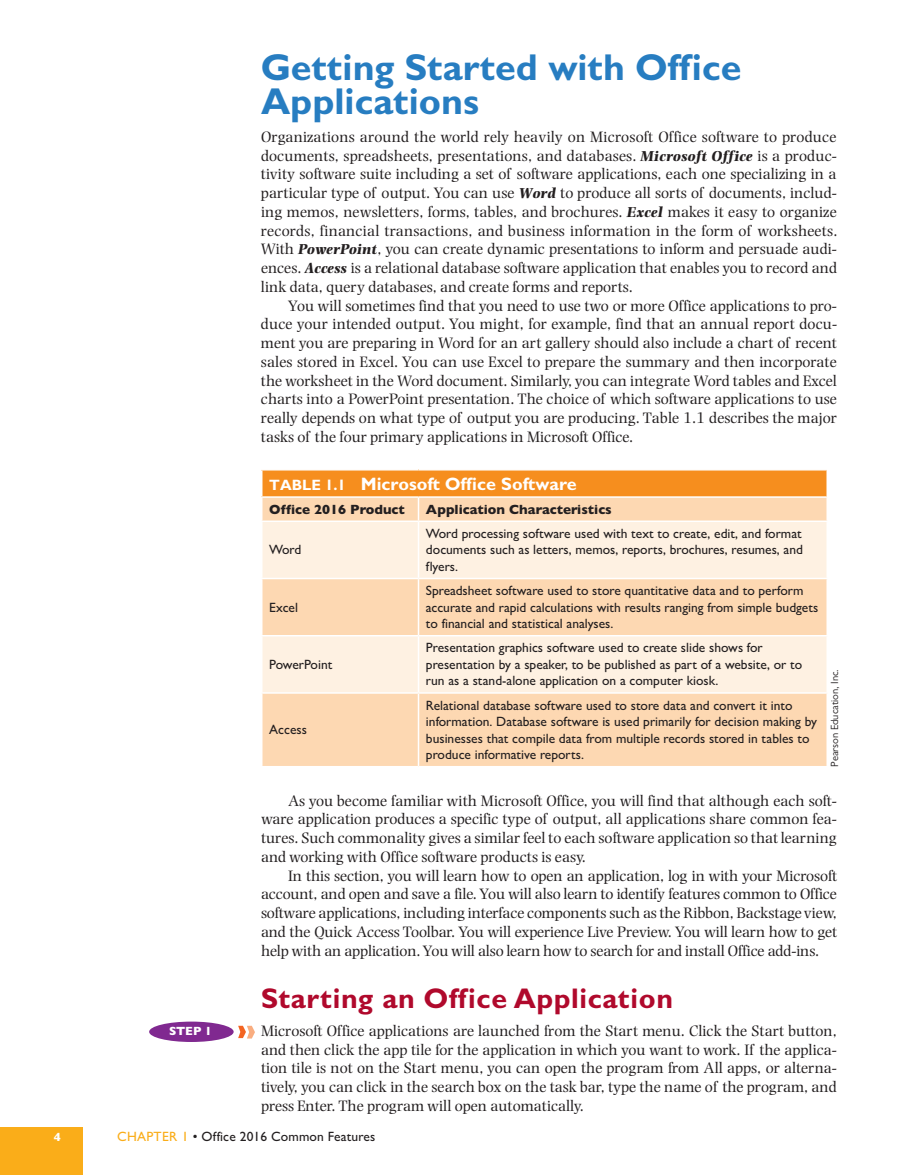
<style>
.page{position:relative;width:918px;height:1175px;background:#fff}
.page>*{position:absolute;margin:0;border:0;box-sizing:border-box;transform-origin:0 0}
.t1{font:700 37.5px/34.5px "Gill Sans MT Pro";color:#277dc1}
.t2{font:700 28.5px "Gill Sans MT Pro";letter-spacing:.02em;color:#b0092c}
.t3{font:700 18px "Gill Sans MT Pro";color:#fff}
.t4{font:15.75px/18.8px "Photina MT Pro";color:#231f20;text-align:justify}
.t5{font:500 13.5px/16.5px "Gill Sans MT Pro";color:#231f20}
.t6{font:800 13.5px "Gill Sans MT Pro";color:#231f20}
.t7{font:800 12px "Gill Sans MT Pro";color:#fff}
.t8{font:10.5px "Gill Sans MT Pro";color:#231f20}
.s1{font-weight:700;font-style:italic;font-size:15px}
.s2{font-size:15px}
.s3{color:#faad19}
</style>
<div class="page">
<div style="left:0;top:1126px;width:83px;height:48px;background:#faad19"></div>
<div style="left:149px;top:1021px;width:85px;height:21px;background:#802990;border-radius:50%"></div>
<svg style="left:238px;top:1025px;width:17px;height:13px"></svg>
<div style="left:262px;top:522px;width:564px;height:56px;background:#fef1e2"></div>
<svg style="left:262px;top:579px;width:564px;height:187px;background:#fddfc1"></svg>
<hr style="left:418px;top:522px;width:1px;height:56px;background:#fff">
<hr style="left:418px;top:579px;width:1px;height:56px;background:#fff">
<hr style="left:261px;top:635px;width:157px;height:1px;background:#fff">
<hr style="left:418px;top:635px;width:410px;height:1px;background:#fff">
<hr style="left:418px;top:636px;width:1px;height:56px;background:#fff">
<hr style="left:261px;top:692px;width:157px;height:1px;background:#fff">
<hr style="left:418px;top:692px;width:410px;height:1px;background:#fff">
<hr style="left:418px;top:693px;width:1px;height:73px;background:#fff">
<svg style="left:261px;top:470px;width:566px;height:51px;background:#f9b267"></svg>
<hr style="left:826px;top:470px;width:2px;height:26px;background:#fff">
<hr style="left:261px;top:496px;width:157px;height:2px;background:#fff">
<hr style="left:418px;top:496px;width:410px;height:2px;background:#fff">
<p class="t1" style="left:261px;top:49px;width:482px">Getting Started with Office<br>Applications</p>
<p class="t4" style="left:261px;top:127px;width:577px">Organizations around the world rely heavily on Microsoft Office software to produce</p>
<p class="t4" style="left:261px;top:146px;width:578px">documents, spreadsheets, presentations, and databases. <span class="s1">Microsoft Office</span> is a produc-</p>
<p class="t4" style="left:261px;top:165px;width:577px">tivity software suite including a set of software applications, each one specializing in a</p>
<p class="t4" style="left:261px;top:184px;width:577px">particular type of output. You can use <span class="s1">Word</span> to produce all sorts of documents, includ-</p>
<p class="t4" style="left:261px;top:202px;width:577px">ing memos, newsletters, forms, tables, and brochures. <span class="s1">Excel</span> makes it easy to organize</p>
<p class="t4" style="left:261px;top:221px;width:578px">records, financial transactions, and business information in the form of worksheets.</p>
<p class="t4" style="left:261px;top:240px;width:578px">With <span class="s1">PowerPoint</span>, you can create dynamic presentations to inform and persuade audi-</p>
<p class="t4" style="left:261px;top:259px;width:578px">ences. <span class="s1">Access</span> is a relational database software application that enables you to record and</p>
<p class="t4" style="left:261px;top:277px;width:373px">link data, query databases, and create forms and reports.</p>
<p class="t4" style="left:288px;top:296px;width:550px">You will sometimes find that you need to use two or more Office applications to pro-</p>
<p class="t4" style="left:261px;top:315px;width:578px">duce your intended output. You might, for example, find that an annual report docu-</p>
<p class="t4" style="left:261px;top:334px;width:578px">ment you are preparing in Word for an art gallery should also include a chart of recent</p>
<p class="t4" style="left:261px;top:352px;width:577px">sales stored in Excel. You can use Excel to prepare the summary and then incorporate</p>
<p class="t4" style="left:261px;top:371px;width:578px">the worksheet in the Word document. Similarly, you can integrate Word tables and Excel</p>
<p class="t4" style="left:261px;top:390px;width:578px">charts into a PowerPoint presentation. The choice of which software applications to use</p>
<p class="t4" style="left:261px;top:409px;width:577px">really depends on what type of output you are producing. Table 1.1 describes the major</p>
<p class="t4" style="left:261px;top:427px;width:374px">tasks of the four primary applications in Microsoft Office.</p>
<p class="t3" style="left:269px;top:472px;width:309px"><span class="s2">TABLE 1.1</span> Microsoft Office Software</p>
<p class="t6" style="left:269px;top:501px;width:137px">Office 2016 Product</p>
<p class="t6" style="left:426px;top:501px;width:187px">Application Characteristics</p>
<p class="t5" style="left:269px;top:541px;width:34px">Word</p>
<p class="t5" style="left:426px;top:525px;width:379px;text-align:justify">Word processing software used with text to create, edit, and format documents such as letters, memos, reports, brochures, resumes, and flyers.</p>
<p class="t7" style="left:169px;top:1024px;width:44px">STEP 1</p>
<p class="t5" style="left:269px;top:599px;width:30px">Excel</p>
<p class="t5" style="left:269px;top:656px;width:65px">PowerPoint</p>
<p class="t5" style="left:269px;top:721px;width:39px">Access</p>
<p class="t5" style="left:426px;top:582px;width:394px">Spreadsheet software used to store quantitative data and to perform accurate and rapid calculations with results ranging from simple budgets to financial and statistical analyses.</p>
<p class="t5" style="left:426px;top:639px;width:378px">Presentation graphics software used to create slide shows for presentation by a speaker, to be published as part of a website, or to run as a stand-alone application on a computer kiosk.</p>
<p class="t5" style="left:426px;top:696px;width:393px">Relational database software used to store data and convert it into information. Database software is used primarily for decision making by businesses that compile data from multiple records stored in tables to produce informative reports.</p>
<p class="t8" style="left:829px;top:766px;width:99px;rotate:-90deg">Pearson Education, Inc.</p>
<p class="t4" style="left:288px;top:791px;width:551px">As you become familiar with Microsoft Office, you will find that although each soft-</p>
<p class="t4" style="left:261px;top:810px;width:577px">ware application produces a specific type of output, all applications share common fea-</p>
<p class="t4" style="left:261px;top:828px;width:577px">tures. Such commonality gives a similar feel to each software application so that learning</p>
<p class="t4" style="left:261px;top:847px;width:327px">and working with Office software products is easy.</p>
<p class="t4" style="left:288px;top:866px;width:551px">In this section, you will learn how to open an application, log in with your Microsoft</p>
<p class="t4" style="left:261px;top:885px;width:577px">account, and open and save a file. You will also learn to identify features common to Office</p>
<p class="t4" style="left:261px;top:903px;width:578px">software applications, including interface components such as the Ribbon, Backstage view,</p>
<p class="t4" style="left:261px;top:922px;width:578px">and the Quick Access Toolbar. You will experience Live Preview. You will learn how to get</p>
<p class="t4" style="left:261px;top:941px;width:560px">help with an application. You will also learn how to search for and install Office add-ins.</p>
<p class="t2" style="left:261px;top:981px;width:414px">Starting an Office Application</p>
<p class="t4" style="left:261px;top:1021px;width:578px">Microsoft Office applications are launched from the Start menu. Click the Start button, and then click the app tile for the application in which you want to work. If the applica&shy;tion tile is not on the Start menu, you can open the program from All apps, or alterna&shy;tively, you can click in the search box on the task bar, type the name of the program, and press Enter. The program will open automatically.</p>
<p class="t7" style="left:54px;top:1129px;width:9px">4</p>
<p class="t5" style="left:117px;top:1128px;width:260px"><span class="s3">Chapter 1</span> • Office 2016 Common Features</p>
</div>
